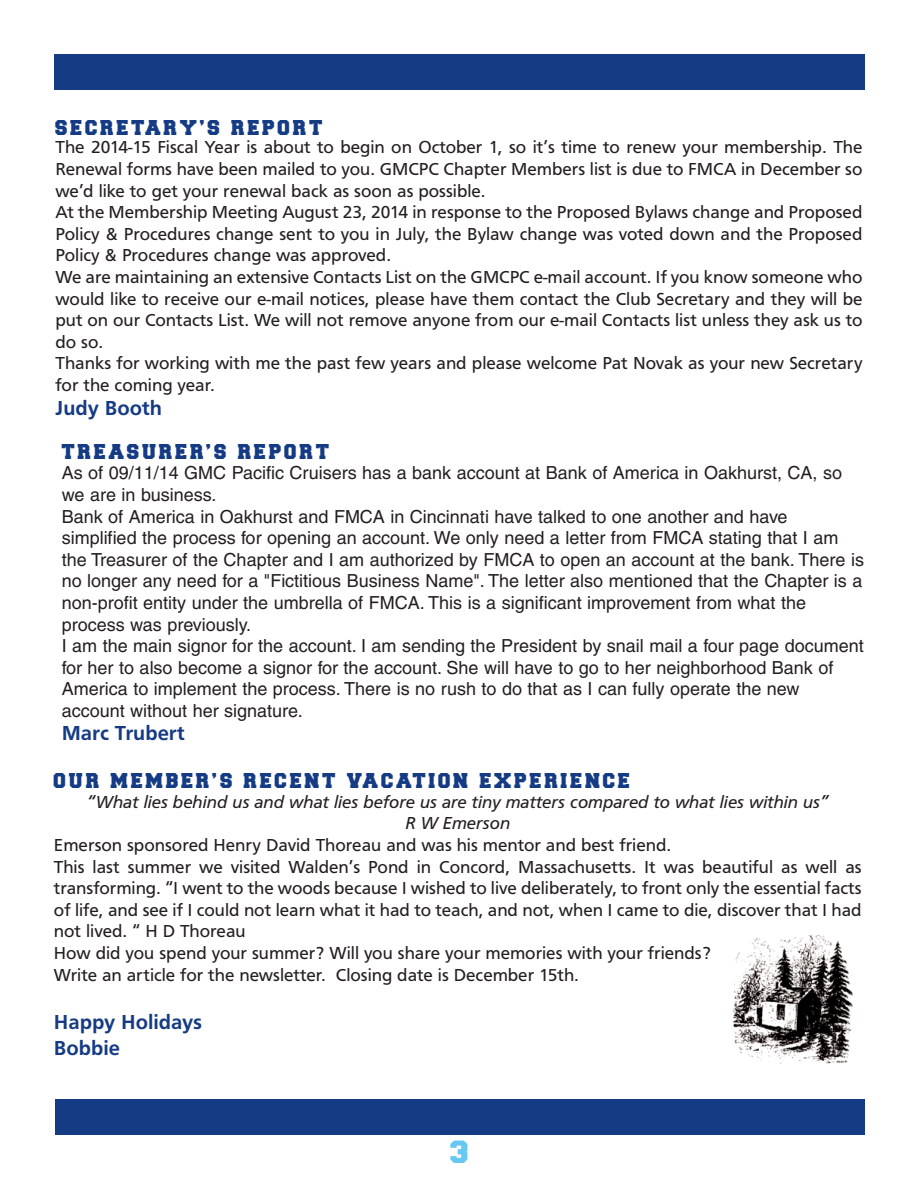
<style>
.page{position:relative;width:918px;height:1188px;background:#fff}
.page>*{position:absolute;margin:0;border:0;box-sizing:border-box;transform-origin:0 0}
.t1{font:900 27px "College";color:#67c8f2}
.t2{font:500 21px/25.2px "Frutus T";color:#153b84}
.t3{font:18px/21.6px "Frutus T";color:#231f20}
.t4{font:18px/21.6px "Helvetica";color:#231f20}
.t5{font:italic 18px/21.6px "Frutus T";color:#231f20;text-align:center}
.t6{font:900 18px "College";letter-spacing:.145em;color:#153b84}
</style>
<div class="page">
<div style="left:55px;top:1100px;width:810px;height:35px;background:#153b84"></div>
<div style="left:54px;top:54px;width:810px;height:35px;background:#153b84"></div>
<img style="left:733px;top:936px;width:120px;height:128px">
<p class="t6" style="left:55px;top:118px;width:269px">SECRETARY’S REPORT</p>
<p class="t3" style="left:55px;top:138px;width:809px">The 2014-15 Fiscal Year is about to begin on October 1, so it’s time to renew your membership. The Renewal forms have been mailed to you. GMCPC Chapter Members list is due to FMCA in December so we’d like to get your renewal back as soon as possible.<br>At the Membership Meeting August 23, 2014 in response to the Proposed Bylaws change and Proposed Policy &amp; Procedures change sent to you in July, the Bylaw change was voted down and the Proposed Policy &amp; Procedures change was approved.<br>We are maintaining an extensive Contacts List on the GMCPC e-mail account. If you know someone who would like to receive our e-mail notices, please have them contact the Club Secretary and they will be put on our Contacts List. We will not remove anyone from our e-mail Contacts list unless they ask us to do so.<br>Thanks for working with me the past few years and please welcome Pat Novak as your new Secretary for the coming year.</p>
<p class="t2" style="left:55px;top:397px;width:108px">Judy Booth</p>
<p class="t6" style="left:62px;top:442px;width:269px">TREASURER’S REPORT</p>
<p class="t4" style="left:62px;top:464px;width:804px">As of 09/11/14 GMC Pacific Cruisers has a bank account at Bank of America in Oakhurst, CA, so we are in business.<br>Bank of America in Oakhurst and FMCA in Cincinnati have talked to one another and have simplified the process for opening an account. We only need a letter from FMCA stating that I am the Treasurer of the Chapter and I am authorized by FMCA to open an account at the bank. There is no longer any need for a "Fictitious Business Name". The letter also mentioned that the Chapter is a non-profit entity under the umbrella of FMCA. This is a significant improvement from what the process was previously.<br>I am the main signor for the account. I am sending the President by snail mail a four page document for her to also become a signor for the account. She will have to go to her neighborhood Bank of America to implement the process. There is no rush to do that as I can fully operate the new account without her signature.</p>
<p class="t2" style="left:62px;top:722px;width:125px">Marc Trubert</p>
<p class="t6" style="left:54px;top:771px;width:578px">OUR MEMBER’S RECENT VACATION EXPERIENCE</p>
<p class="t5" style="left:87px;top:792px;width:744px">“What lies behind us and what lies before us are tiny matters compared to what lies within us”<br>R W Emerson</p>
<p class="t3" style="left:54px;top:836px;width:809px">Emerson sponsored Henry David Thoreau and was his mentor and best friend.<br>This last summer we visited Walden’s Pond in Concord, Massachusetts. It was beautiful as well as transforming. “I went to the woods because I wished to live deliberately, to front only the essential facts of life, and see if I could not learn what it had to teach, and not, when I came to die, discover that I had not lived. “ H D Thoreau<br>How did you spend your summer? Will you share your memories with your friends?<br>Write an article for the newsletter. Closing date is December 15th.</p>
<p class="t2" style="left:54px;top:1011px;width:150px">Happy Holidays<br>Bobbie</p>
<h1 class="t1" style="left:450px;top:1137px;width:20px">3</h1>
</div>
